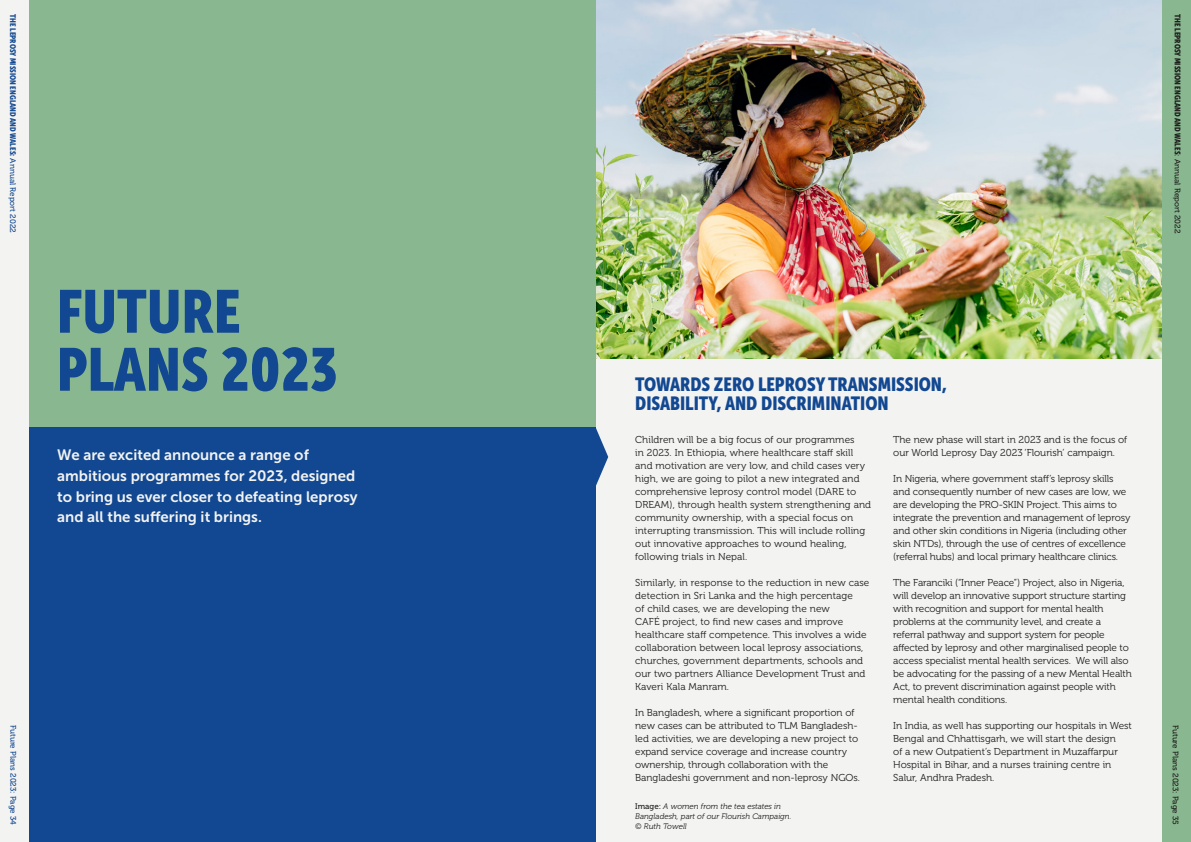
<style>
.page{position:relative;width:1191px;height:842px;background:#fff}
.page>*{position:absolute;margin:0;border:0;box-sizing:border-box;transform-origin:0 0}
.Heading_One_Alt{font:60px/58px "Museo Sans Cond 900";color:#124891}
.Body__300{font:19px/19.5px "Museo Sans Cond 900";color:#124891}
.Quote_Alt{font:15px/20.6px "Museo Sans 700";color:#f3f3f2}
.Body__300-2{font:10px/13px "Museo 300";color:#1d1d1b}
.Body__300-3{font:italic 8px/10px "Museo 300";color:#1d1d1b}
.Body__300-4{font:8px "Museo Sans Cond 900";color:#124891}
.Body__300-5{font:8px "Museo Sans Cond 900";color:#1d1d1b}
.Body__300-6{font:8px "Museo 500";color:#124891}
.Body__300-7{font:8px "Museo 500";color:#1d1d1b}
.s1{font-family:"Museo 500"}
.s2{font-family:"Museo 500";font-style:normal}
</style>
<div class="page">
<div style="left:595px;top:0;width:596px;height:842px;background:#f3f3f2"></div>
<img style="left:595px;top:0;width:567px;height:358px">
<svg style="left:595px;top:324px;width:13px;height:266px"></svg>
<div style="left:28px;top:427px;width:567px;height:415px;background:#124891"></div>
<div style="left:28px;top:0;width:567px;height:427px;background:#89b890"></div>
<div style="left:1162px;top:0;width:29px;height:842px;background:#89b890"></div>
<div style="left:0;top:0;width:28px;height:842px;background:#f3f3f2"></div>
<p class="Body__300-4" style="left:18px;top:14px;width:220px;rotate:90deg">THE LEPROSY MISSION ENGLAND AND WALES: <span class="s1">Annual Report 2022</span></p>
<p class="Body__300-5" style="left:1182px;top:14px;width:221px;rotate:90deg">THE LEPROSY MISSION ENGLAND AND WALES<span class="s1">: Annual Report 2022</span></p>
<p class="Heading_One_Alt" style="left:57px;top:283px;width:282px">FUTURE<br>PLANS 2023</p>
<p class="Body__300" style="left:635px;top:374px;width:313px">TOWARDS ZERO LEPROSY TRANSMISSION,<br>DISABILITY, AND DISCRIMINATION</p>
<p class="Body__300-2" style="left:635px;top:433px;width:237px">Children will be a big focus of our programmes<br>in 2023. In Ethiopia, where healthcare staff skill and motivation are very low, and child cases very high, we are going to pilot a new integrated and comprehensive leprosy control model (DARE to DREAM), through health system strengthening and community ownership, with a special focus on interrupting transmission. This will include rolling out innovative approaches to wound healing, following trials in Nepal.</p>
<p class="Body__300-2" style="left:635px;top:576px;width:236px">Similarly, in response to the reduction in new case detection in Sri Lanka and the high percentage<br>of child cases, we are developing the new<br>CAFÉ project, to find new cases and improve healthcare staff competence. This involves a wide collaboration between local leprosy associations, churches, government departments, schools and our two partners Alliance Development Trust and Kaveri Kala Manram.</p>
<p class="Body__300-2" style="left:635px;top:706px;width:226px">In Bangladesh, where a significant proportion of new cases can be attributed to TLM Bangladesh&shy;led activities, we are developing a new project to expand service coverage and increase country ownership, through collaboration with the Bangladeshi government and non-leprosy NGOs.</p>
<p class="Body__300-2" style="left:893px;top:433px;width:236px">The new phase will start in 2023 and is the focus of our World Leprosy Day 2023 ‘Flourish’ campaign.</p>
<p class="Body__300-2" style="left:893px;top:472px;width:239px">In Nigeria, where government staff’s leprosy skills and consequently number of new cases are low, we are developing the PRO-SKIN Project. This aims to integrate the prevention and management of leprosy and other skin conditions in Nigeria (including other skin NTDs), through the use of centres of excellence (referral hubs) and local primary healthcare clinics.</p>
<p class="Body__300-2" style="left:893px;top:576px;width:240px">The Faranciki (“Inner Peace”) Project, also in Nigeria, will develop an innovative support structure starting with recognition and support for mental health problems at the community level, and create a referral pathway and support system for people affected by leprosy and other marginalised people to access specialist mental health services. We will also be advocating for the passing of a new Mental Health Act, to prevent discrimination against people with mental health conditions.</p>
<p class="Body__300-2" style="left:893px;top:719px;width:240px">In India, as well has supporting our hospitals in West Bengal and Chhattisgarh, we will start the design<br>of a new Outpatient’s Department in Muzaffarpur Hospital in Bihar, and a nurses training centre in Salur, Andhra Pradesh.</p>
<p class="Quote_Alt" style="left:57px;top:445px;width:302px">We are excited announce a range of ambitious programmes for 2023, designed to bring us ever closer to defeating leprosy and all the suffering it brings.</p>
<p class="Body__300-6" style="left:18px;top:725px;width:102px;rotate:90deg">Future Plans 2023: Page 34</p>
<p class="Body__300-7" style="left:1180px;top:725px;width:102px;rotate:90deg">Future Plans 2023: Page 35</p>
<p class="Body__300-3" style="left:635px;top:801px;width:158px"><span class="s2">Image:</span> A women from the tea estates in<br>Bangladesh, part of our Flourish Campaign. © Ruth Towell</p>
</div>
